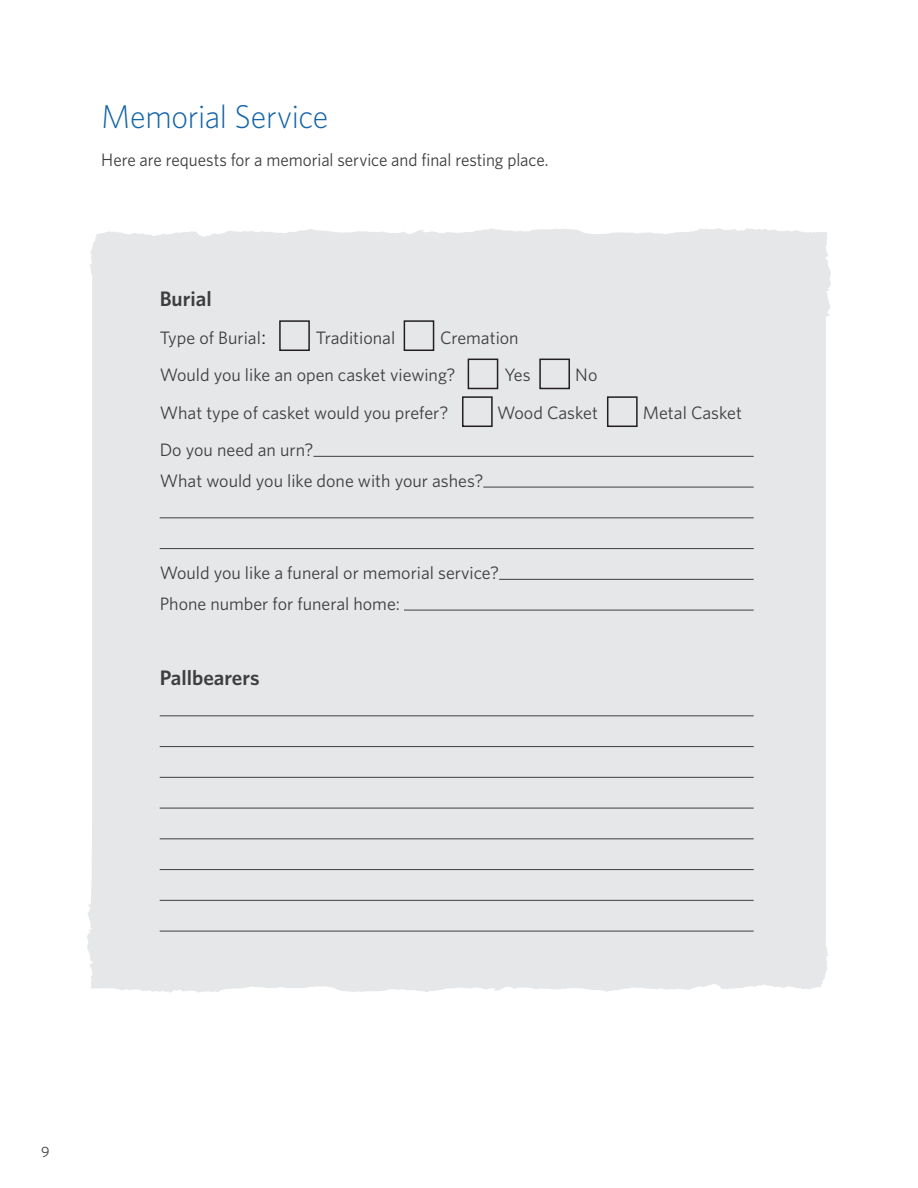
<style>
.page{position:relative;width:918px;height:1188px;background:#fff}
.page>*{position:absolute;margin:0;border:0;box-sizing:border-box;transform-origin:0 0}
._1_Section_Header{font:300 33px "Whitney";letter-spacing:-.01em;color:#1364a9}
._1_Subhead{font:600 21px "Whitney";color:#3e3e3f}
._1_Body_Text_left{font:18px "Whitney";color:#3e3e3f}
._1_Body_Text_left-2{font:18px "Whitney";color:#3e3e3f;scale:.95 1}
.t1{font:15px "Whitney";color:#3e3e3f}
.s1{font-family:"Helvetica";color:#231f20}
</style>
<div class="page">
<div style="left:87px;top:228px;width:744px;height:765px;background:#e6e7e9"></div>
<hr style="left:313px;top:456px;width:441px;height:1px;background:#3e3e3f">
<hr style="left:483px;top:487px;width:271px;height:1px;background:#3e3e3f">
<hr style="left:160px;top:518px;width:594px;height:1px;background:#3e3e3f">
<hr style="left:160px;top:548px;width:594px;height:1px;background:#3e3e3f">
<hr style="left:499px;top:579px;width:255px;height:1px;background:#3e3e3f">
<hr style="left:404px;top:610px;width:350px;height:1px;background:#3e3e3f">
<hr style="left:160px;top:716px;width:594px;height:1px;background:#3e3e3f">
<hr style="left:160px;top:746px;width:594px;height:1px;background:#3e3e3f">
<hr style="left:160px;top:777px;width:594px;height:1px;background:#3e3e3f">
<hr style="left:160px;top:808px;width:594px;height:1px;background:#3e3e3f">
<hr style="left:160px;top:839px;width:594px;height:1px;background:#3e3e3f">
<hr style="left:160px;top:869px;width:594px;height:1px;background:#3e3e3f">
<hr style="left:160px;top:900px;width:594px;height:1px;background:#3e3e3f">
<hr style="left:160px;top:931px;width:594px;height:1px;background:#3e3e3f">
<div style="left:279px;top:320px;width:31px;height:31px;border:2px solid #231f20"></div>
<div style="left:404px;top:320px;width:30px;height:31px;border:2px solid #231f20"></div>
<div style="left:468px;top:359px;width:30px;height:30px;border:2px solid #231f20"></div>
<div style="left:539px;top:359px;width:31px;height:30px;border:2px solid #231f20"></div>
<div style="left:462px;top:396px;width:31px;height:31px;border:2px solid #231f20"></div>
<div style="left:607px;top:396px;width:31px;height:31px;border:2px solid #231f20"></div>
<p class="_1_Section_Header" style="left:101px;top:94px;width:229px">Memorial Service</p>
<p class="_1_Body_Text_left-2" style="left:101px;top:148px;width:472px">Here are requests for a memorial service and final resting place.</p>
<p class="_1_Subhead" style="left:160px;top:285px;width:53px">Burial</p>
<p class="_1_Body_Text_left" style="left:160px;top:326px;width:108px">Type of Burial<span class="s1">:</span></p>
<p class="_1_Body_Text_left" style="left:316px;top:326px;width:81px">Traditional</p>
<p class="_1_Body_Text_left" style="left:440px;top:326px;width:80px">Cremation</p>
<p class="_1_Body_Text_left" style="left:160px;top:363px;width:297px">Would you like an open casket viewing?</p>
<p class="_1_Body_Text_left" style="left:504px;top:363px;width:28px">Yes</p>
<p class="_1_Body_Text_left" style="left:575px;top:363px;width:24px">No</p>
<p class="_1_Body_Text_left" style="left:160px;top:401px;width:290px">What type of casket would you prefer?</p>
<p class="_1_Body_Text_left" style="left:497px;top:401px;width:102px">Wood Casket</p>
<p class="_1_Body_Text_left" style="left:643px;top:401px;width:101px">Metal Casket</p>
<p class="_1_Body_Text_left" style="left:160px;top:438px;width:155px">Do you need an urn?</p>
<p class="_1_Body_Text_left" style="left:160px;top:469px;width:325px">What would you like done with your ashes?</p>
<p class="_1_Body_Text_left" style="left:160px;top:561px;width:341px">Would you like a funeral or memorial service?</p>
<p class="_1_Body_Text_left" style="left:160px;top:592px;width:242px">Phone number for funeral home:</p>
<p class="_1_Subhead" style="left:160px;top:664px;width:101px">Pallbearers</p>
<p class="t1" style="left:41px;top:1142px;width:10px">9</p>
</div>
